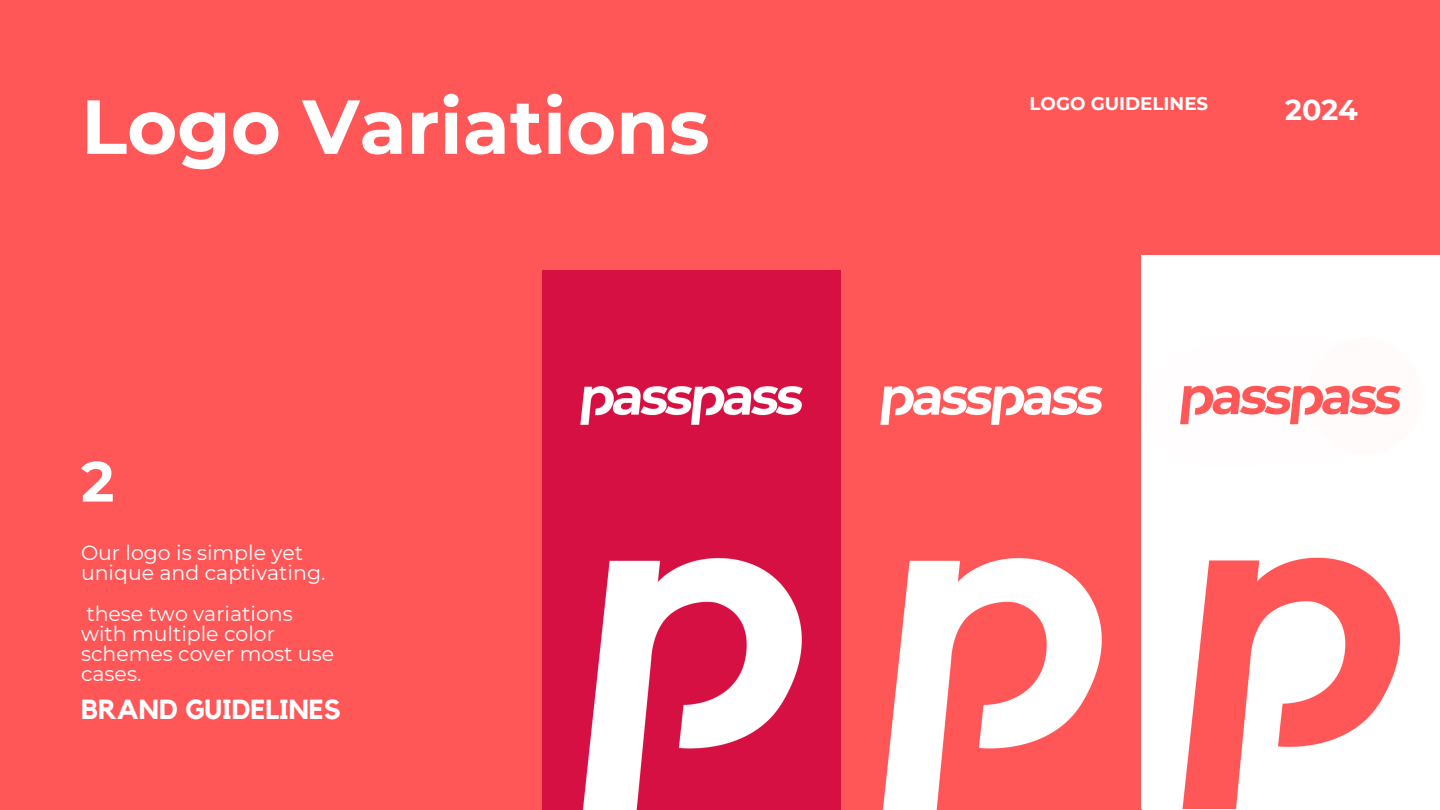
<style>
.page{position:relative;width:1440px;height:810px;background:#ff5758}
.page>*{position:absolute;margin:0;border:0;box-sizing:border-box;transform-origin:0 0}
.t1{font:700 76.5px "Montserrat";color:#fff}
.t2{font:700 56.5px "Montserrat";color:#fff}
.t3{font:700 28.5px "Montserrat";color:#fff}
.t4{font:700 27.5px "Kollektif";color:#fff}
.t5{font:20.5px/20.2px "Montserrat";color:#fff}
.t6{font:700 18.3px "Montserrat";color:#fff}
</style>
<div class="page">
<div style="left:542px;top:270px;width:299px;height:540px;background:#d61043"></div>
<div style="left:1141px;top:270px;width:299px;height:540px;background:#fff"></div>
<img style="left:880px;top:256px;width:560px;height:169px">
<img style="left:582px;top:557px;width:819px;height:253px">
<img style="left:580px;top:386px;width:223px;height:39px">
<p class="t1" style="left:81px;top:80px;width:630px">Logo Variations</p>
<p class="t6" style="left:1030px;top:92px;width:180px">LOGO GUIDELINES</p>
<h2 class="t3" style="left:1285px;top:92px;width:74px">2024</h2>
<p class="t2" style="left:81px;top:447px;width:35px">2</p>
<p class="t5" style="left:81px;top:542px;width:246px">Our logo is simple yet unique and captivating.</p>
<p class="t5" style="left:81px;top:603px;width:255px">these two variations with multiple color schemes cover most use cases.</p>
<p class="t4" style="left:81px;top:697px;width:261px">BRAND GUIDELINES</p>
</div>
